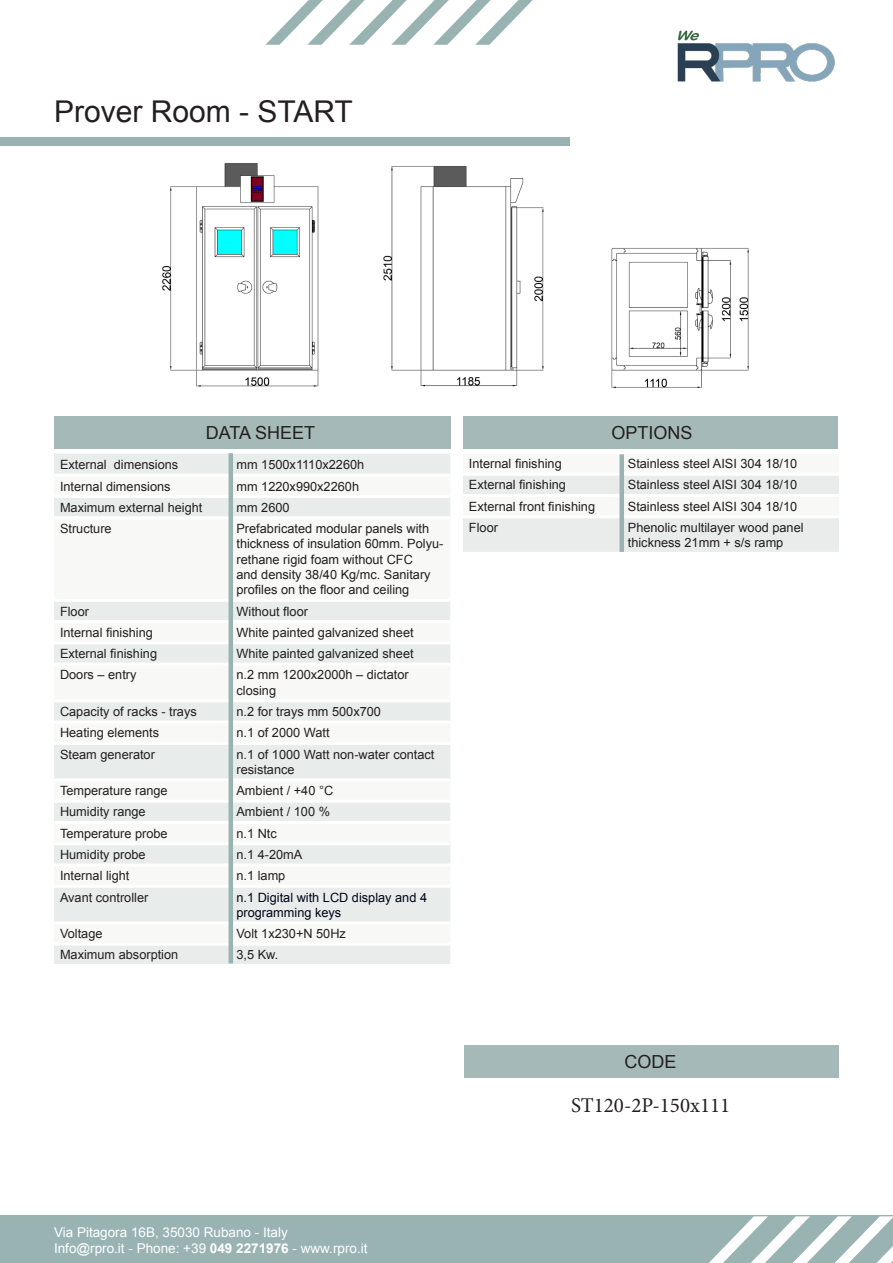
<style>
.page{position:relative;width:893px;height:1263px;background:#fff}
.page>*{position:absolute;margin:0;border:0;box-sizing:border-box;transform-origin:0 0}
.t1{font:30px "Arial";color:#231f20}
.t2{font:21px "Minion Pro";color:#231f20}
.t3{font:18px "Arial";color:#231f20}
.t4{font:13.5px/16.2px "Arial";color:#fff}
.t5{font:12.75px/15.3px "Arial";color:#231f20}
.t6{font:12.75px/15.3px "Arial";color:#000516}
.s1{font-weight:700}
</style>
<div class="page">
<svg style="left:265px;top:0;width:268px;height:45px"></svg>
<div style="left:0;top:1215px;width:893px;height:48px;background:#99b3b3"></div>
<svg style="left:709px;top:1216px;width:184px;height:47px"></svg>
<div style="left:464px;top:1045px;width:375px;height:32px;background:#a5b9b9"></div>
<div style="left:54px;top:416px;width:396px;height:32px;background:#a5b9b9"></div>
<img style="left:677px;top:30px;width:158px;height:52px">
<div style="left:0;top:137px;width:570px;height:9px;background:#99b3b3"></div>
<div style="left:463px;top:416px;width:375px;height:32px;background:#a5b9b9"></div>
<img style="left:162px;top:163px;width:587px;height:225px">
<div style="left:54px;top:453px;width:396px;height:468px;background:#e8edec"></div>
<svg style="left:54px;top:477px;width:396px;height:18px"></svg>
<svg style="left:54px;top:519px;width:396px;height:80px"></svg>
<svg style="left:54px;top:623px;width:396px;height:18px"></svg>
<svg style="left:54px;top:666px;width:396px;height:33px"></svg>
<svg style="left:54px;top:723px;width:396px;height:19px"></svg>
<svg style="left:54px;top:781px;width:396px;height:19px"></svg>
<svg style="left:54px;top:824px;width:396px;height:18px"></svg>
<svg style="left:54px;top:866px;width:396px;height:19px"></svg>
<svg style="left:54px;top:924px;width:396px;height:40px"></svg>
<hr style="left:54px;top:495px;width:176px;height:3px;background:#fff">
<hr style="left:230px;top:495px;width:220px;height:3px;background:#fff">
<hr style="left:54px;top:516px;width:176px;height:3px;background:#fff">
<hr style="left:230px;top:516px;width:220px;height:3px;background:#fff">
<hr style="left:54px;top:599px;width:176px;height:3px;background:#fff">
<hr style="left:230px;top:599px;width:220px;height:3px;background:#fff">
<hr style="left:54px;top:620px;width:176px;height:3px;background:#fff">
<hr style="left:230px;top:620px;width:220px;height:3px;background:#fff">
<hr style="left:54px;top:641px;width:176px;height:3px;background:#fff">
<hr style="left:230px;top:641px;width:220px;height:3px;background:#fff">
<hr style="left:54px;top:663px;width:176px;height:3px;background:#fff">
<hr style="left:230px;top:663px;width:220px;height:3px;background:#fff">
<hr style="left:54px;top:699px;width:176px;height:3px;background:#fff">
<hr style="left:230px;top:699px;width:220px;height:3px;background:#fff">
<hr style="left:54px;top:720px;width:176px;height:3px;background:#fff">
<hr style="left:230px;top:720px;width:220px;height:3px;background:#fff">
<hr style="left:54px;top:742px;width:176px;height:3px;background:#fff">
<hr style="left:230px;top:742px;width:220px;height:3px;background:#fff">
<hr style="left:54px;top:778px;width:176px;height:3px;background:#fff">
<hr style="left:230px;top:778px;width:220px;height:3px;background:#fff">
<hr style="left:54px;top:800px;width:176px;height:3px;background:#fff">
<hr style="left:230px;top:800px;width:220px;height:3px;background:#fff">
<hr style="left:54px;top:821px;width:176px;height:3px;background:#fff">
<hr style="left:230px;top:821px;width:220px;height:3px;background:#fff">
<hr style="left:54px;top:842px;width:176px;height:3px;background:#fff">
<hr style="left:230px;top:842px;width:220px;height:3px;background:#fff">
<hr style="left:54px;top:863px;width:176px;height:3px;background:#fff">
<hr style="left:230px;top:863px;width:220px;height:3px;background:#fff">
<hr style="left:54px;top:885px;width:176px;height:3px;background:#fff">
<hr style="left:230px;top:885px;width:220px;height:3px;background:#fff">
<hr style="left:54px;top:943px;width:176px;height:3px;background:#fff">
<hr style="left:230px;top:943px;width:220px;height:3px;background:#fff">
<hr style="left:54px;top:474px;width:176px;height:3px;background:#fff">
<hr style="left:230px;top:474px;width:220px;height:3px;background:#fff">
<hr style="left:229px;top:453px;width:4px;height:510px;background:#99b3b3">
<svg style="left:463px;top:455px;width:376px;height:97px"></svg>
<hr style="left:463px;top:473px;width:159px;height:3px;background:#fff">
<hr style="left:622px;top:473px;width:217px;height:3px;background:#fff">
<hr style="left:463px;top:494px;width:159px;height:3px;background:#fff">
<hr style="left:622px;top:494px;width:217px;height:3px;background:#fff">
<hr style="left:463px;top:515px;width:159px;height:3px;background:#fff">
<hr style="left:622px;top:515px;width:217px;height:3px;background:#fff">
<div style="left:619px;top:454px;width:5px;height:98px;background:#99b3b3"></div>
<h1 class="t1" style="left:54px;top:92px;width:300px">Prover Room - START</h1>
<h3 class="t3" style="left:206px;top:420px;width:111px">DATA SHEET</h3>
<p class="t5" style="left:60px;top:457px;width:120px">External dimensions</p>
<p class="t5" style="left:236px;top:457px;width:129px">mm 1500x1110x2260h</p>
<p class="t5" style="left:60px;top:478px;width:112px">Internal dimensions</p>
<p class="t5" style="left:236px;top:478px;width:124px">mm 1220x990x2260h</p>
<p class="t5" style="left:60px;top:500px;width:144px">Maximum external height</p>
<p class="t5" style="left:236px;top:500px;width:55px">mm 2600</p>
<p class="t5" style="left:60px;top:521px;width:53px">Structure</p>
<p class="t5" style="left:236px;top:521px;width:208px">Prefabricated modular panels with thickness of insulation 60mm. Polyu&shy;rethane rigid foam without CFC<br>and density 38/40 Kg/mc. Sanitary profiles on the floor and ceiling</p>
<p class="t5" style="left:60px;top:603px;width:31px">Floor</p>
<p class="t5" style="left:236px;top:603px;width:73px">Without floor</p>
<p class="t5" style="left:60px;top:625px;width:94px">Internal finishing</p>
<p class="t5" style="left:236px;top:625px;width:179px">White painted galvanized sheet</p>
<p class="t5" style="left:60px;top:646px;width:99px">External finishing</p>
<p class="t5" style="left:236px;top:646px;width:179px">White painted galvanized sheet</p>
<p class="t5" style="left:60px;top:667px;width:78px">Doors – entry</p>
<p class="t5" style="left:236px;top:667px;width:174px">n.2 mm 1200x2000h – dictator closing</p>
<p class="t5" style="left:60px;top:704px;width:138px">Capacity of racks - trays</p>
<p class="t5" style="left:236px;top:704px;width:146px">n.2 for trays mm 500x700</p>
<p class="t5" style="left:60px;top:725px;width:101px">Heating elements</p>
<p class="t5" style="left:236px;top:725px;width:95px">n.1 of 2000 Watt</p>
<p class="t5" style="left:60px;top:746px;width:96px">Steam generator</p>
<p class="t5" style="left:236px;top:746px;width:199px">n.1 of 1000 Watt non-water contact resistance</p>
<p class="t5" style="left:60px;top:783px;width:109px">Temperature range</p>
<p class="t5" style="left:236px;top:783px;width:98px">Ambient / +40 °C</p>
<p class="t5" style="left:60px;top:804px;width:87px">Humidity range</p>
<p class="t5" style="left:236px;top:804px;width:95px">Ambient / 100 %</p>
<p class="t5" style="left:60px;top:826px;width:109px">Temperature probe</p>
<p class="t5" style="left:236px;top:826px;width:42px">n.1 Ntc</p>
<p class="t5" style="left:60px;top:847px;width:87px">Humidity probe</p>
<p class="t5" style="left:236px;top:847px;width:67px">n.1 4-20mA</p>
<p class="t5" style="left:60px;top:868px;width:71px">Internal light</p>
<p class="t5" style="left:236px;top:868px;width:50px">n.1 lamp</p>
<p class="t5" style="left:60px;top:889px;width:90px">Avant controller</p>
<p class="t6" style="left:236px;top:889px;width:192px">n.1 Digital with LCD display and 4 programming keys</p>
<p class="t5" style="left:60px;top:926px;width:44px">Voltage</p>
<p class="t5" style="left:236px;top:926px;width:111px">Volt 1x230+N 50Hz</p>
<p class="t5" style="left:60px;top:947px;width:120px">Maximum absorption</p>
<p class="t5" style="left:236px;top:947px;width:43px">3,5 Kw.</p>
<p class="t3" style="left:612px;top:421px;width:83px">OPTIONS</p>
<p class="t5" style="left:469px;top:456px;width:94px">Internal finishing</p>
<p class="t5" style="left:628px;top:456px;width:171px">Stainless steel AISI 304 18/10</p>
<p class="t5" style="left:469px;top:477px;width:99px">External finishing</p>
<p class="t5" style="left:628px;top:477px;width:171px">Stainless steel AISI 304 18/10</p>
<p class="t5" style="left:469px;top:499px;width:128px">External front finishing</p>
<p class="t5" style="left:628px;top:499px;width:171px">Stainless steel AISI 304 18/10</p>
<p class="t5" style="left:469px;top:520px;width:31px">Floor</p>
<p class="t5" style="left:628px;top:520px;width:177px">Phenolic multilayer wood panel thickness 21mm + s/s ramp</p>
<h3 class="t3" style="left:624px;top:1050px;width:54px">CODE</h3>
<p class="t2" style="left:571px;top:1092px;width:161px">ST120-2P-150x111</p>
<p class="t4" style="left:54px;top:1224px;width:315px">Via Pitagora 16B, 35030 Rubano - Italy<br>Info@rpro.it - Phone: +39 <span class="s1">049 2271976</span> - www.rpro.it</p>
</div>
